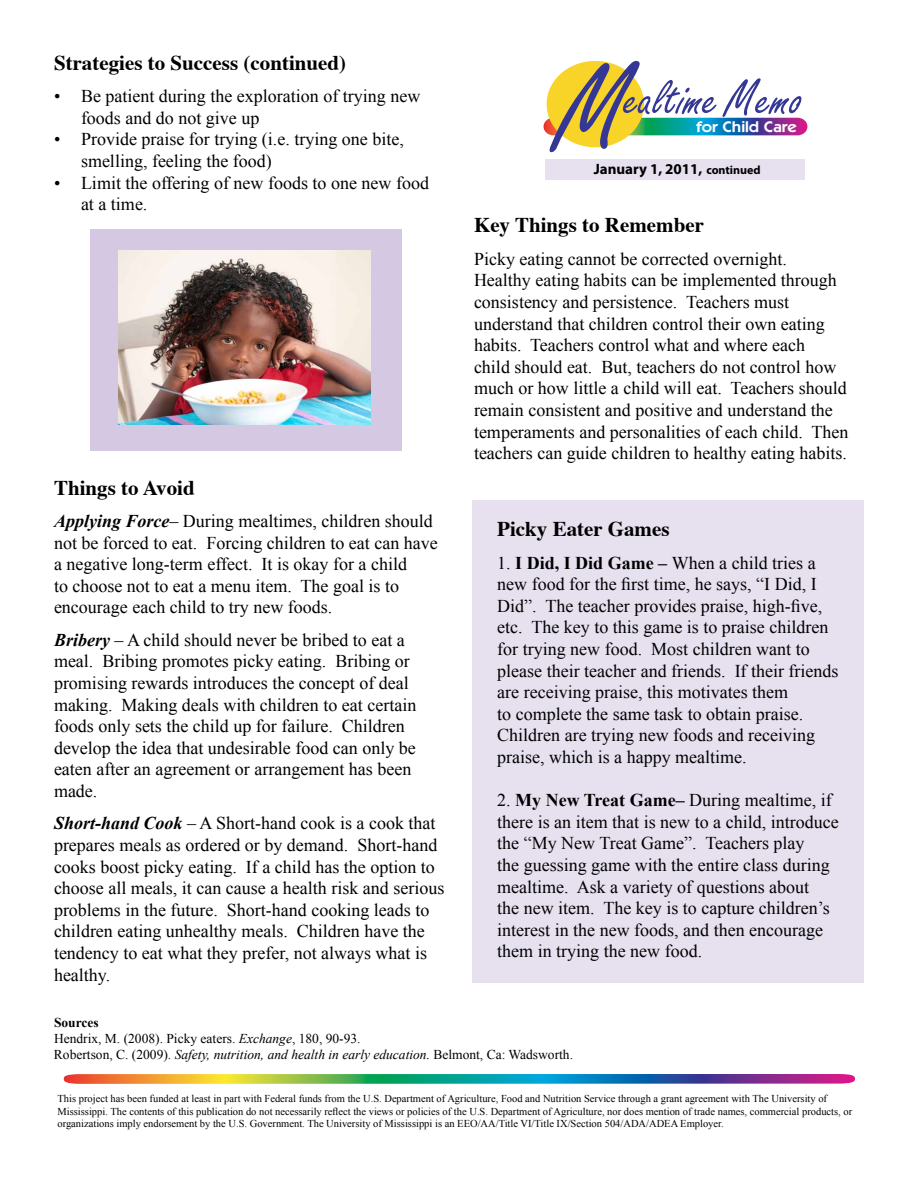
<style>
.page{position:relative;width:918px;height:1188px;background:#fff}
.page>*{position:absolute;margin:0;border:0;box-sizing:border-box;transform-origin:0 0}
.t1{font:700 21px "Times";color:#000}
.t2{font:18px/21.6px "Times New Roman";color:#000}
.t3{font:600 15.45px "Itc Kabel";color:#fff;scale:1.1 1}
.t4{font:700 15px "Myriad Pro";color:#000}
.t5{font:13.5px/16.2px "Times New Roman";color:#000}
.t6{font:10.5px/12.6px "Times New Roman";color:#000}
.s1{font-weight:700;font-style:italic}
.s2{font-size:12px}
.s3{font-weight:700}
.s4{font-style:italic}
</style>
<div class="page">
<div style="left:90px;top:229px;width:312px;height:221px;background:#d4c8e3"></div>
<svg style="left:544px;top:61px;width:263px;height:91px"></svg>
<div style="left:472px;top:501px;width:392px;height:482px;background:#e6e0ef"></div>
<img style="left:119px;top:250px;width:252px;height:174px">
<div style="left:545px;top:159px;width:260px;height:21px;background:#e6e0ef"></div>
<svg style="left:64px;top:1074px;width:791px;height:10px;background:#6f887b"></svg>
<p class="t1" style="left:54px;top:43px;width:294px">Strategies to Success (continued)</p>
<p class="t2" style="left:81px;top:85px;width:341px;text-indent:-27px">• Be patient during the exploration of trying new foods and do not give up</p>
<p class="t2" style="left:81px;top:128px;width:324px;text-indent:-27px">• Provide praise for trying (i.e. trying one bite, smelling, feeling the food)</p>
<p class="t2" style="left:81px;top:171px;width:350px;text-indent:-27px">• Limit the offering of new foods to one new food at a time.</p>
<p class="t1" style="left:54px;top:467px;width:142px">Things to Avoid</p>
<p class="t2" style="left:54px;top:510px;width:385px"><span class="s1">Applying Force</span>– During mealtimes, children should not be forced to eat. Forcing children to eat can have a negative long-term effect. It is okay for a child<br>to choose not to eat a menu item. The goal is to encourage each child to try new foods.</p>
<p class="t2" style="left:54px;top:629px;width:364px"><span class="s1">Bribery</span> – A child should never be bribed to eat a meal. Bribing promotes picky eating. Bribing or promising rewards introduces the concept of deal making. Making deals with children to eat certain foods only sets the child up for failure. Children develop the idea that undesirable food can only be eaten after an agreement or arrangement has been made.</p>
<p class="t2" style="left:54px;top:812px;width:392px"><span class="s1">Short-hand Cook</span> – A Short-hand cook is a cook that prepares meals as ordered or by demand. Short-hand cooks boost picky eating. If a child has the option to choose all meals, it can cause a health risk and serious problems in the future. Short-hand cooking leads to children eating unhealthy meals. Children have the tendency to eat what they prefer, not always what is healthy.</p>
<p class="t3" style="left:696px;top:117px;width:93px">for Child Care</p>
<p class="t4" style="left:594px;top:160px;width:169px">January 1, 2011, <span class="s2">continued</span></p>
<p class="t1" style="left:474px;top:205px;width:232px">Key Things to Remember</p>
<p class="t2" style="left:474px;top:248px;width:376px">Picky eating cannot be corrected overnight.<br>Healthy eating habits can be implemented through consistency and persistence. Teachers must understand that children control their own eating habits. Teachers control what and where each<br>child should eat. But, teachers do not control how much or how little a child will eat. Teachers should remain consistent and positive and understand the temperaments and personalities of each child. Then teachers can guide children to healthy eating habits.</p>
<p class="t1" style="left:497px;top:509px;width:174px">Picky Eater Games</p>
<p class="t2" style="left:497px;top:552px;width:343px">1. <span class="s3">I Did, I Did Game –</span> When a child tries a new food for the first time, he says, “I Did, I Did”. The teacher provides praise, high-five, etc. The key to this game is to praise children for trying new food. Most children want to please their teacher and friends. If their friends are receiving praise, this motivates them<br>to complete the same task to obtain praise.<br>Children are trying new foods and receiving praise, which is a happy mealtime.</p>
<p class="t2" style="left:497px;top:789px;width:343px">2. <span class="s3">My New Treat Game–</span> During mealtime, if there is an item that is new to a child, introduce the “My New Treat Game”. Teachers play<br>the guessing game with the entire class during mealtime. Ask a variety of questions about<br>the new item. The key is to capture children’s interest in the new foods, and then encourage them in trying the new food.</p>
<p class="t5" style="left:54px;top:1014px;width:521px"><span class="s3">Sources<br></span>Hendrix, M. (2008). Picky eaters. <span class="s4">Exchange</span>, 180, 90-93.<br>Robertson, C. (2009). <span class="s4">Safety, nutrition, and health in early education.</span> Belmont, Ca: Wadsworth.</p>
<p class="t6" style="left:58px;top:1092px;width:796px">This project has been funded at least in part with Federal funds from the U.S. Department of Agriculture, Food and Nutrition Service through a grant agreement with The University of<br>Mississippi. The contents of this publication do not necessarily reflect the views or policies of the U.S. Department of Agriculture, nor does mention of trade names, commercial products, or organizations imply endorsement by the U.S. Government. The University of Mississippi is an EEO/AA/Title VI/Title IX/Section 504/ADA/ADEA Employer.</p>
</div>
